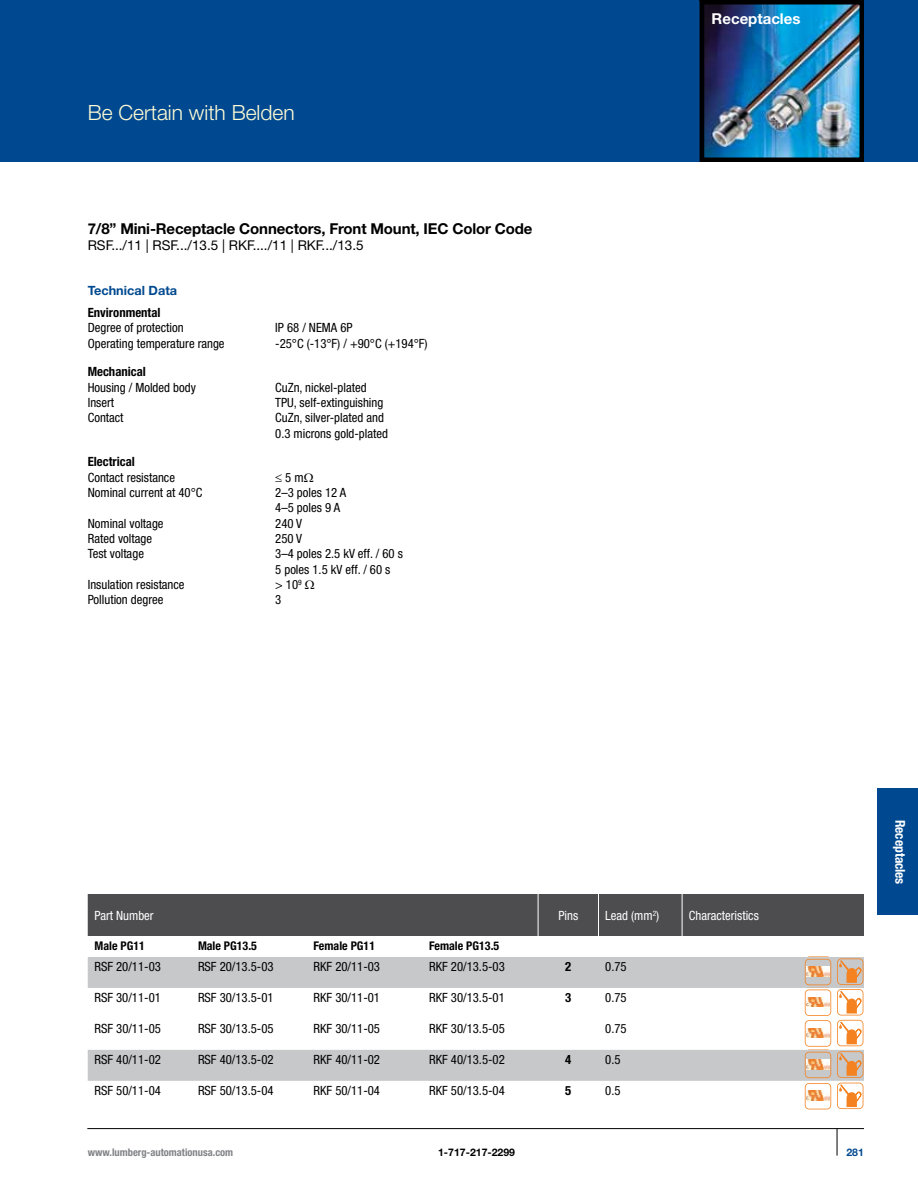
<style>
.page{position:relative;width:918px;height:1188px;background:#fff}
.page>*{position:absolute;margin:0;border:0;box-sizing:border-box;transform-origin:0 0}
.t1{font:300 21px "Helvetica Neue";color:#fffcd5}
.t2{font:700 15px "Helvetica Neue";letter-spacing:-.01em;color:#000}
.t3{font:700 15px "Helvetica Neue";color:#fff}
.t4{font:13.5px "Helvetica Neue";color:#000}
.t5{font:700 condensed 13.5px "Helvetica Neue LT";color:#fff}
.t6{font:condensed 12.75px/15.3px "Helvetica Neue LT";color:#000}
.t7{font:condensed 12.75px "Helvetica Neue LT";color:#fff}
.t8{font:700 condensed 12.75px "Helvetica Neue LT";color:#000}
.t9{font:700 12.75px "Helvetica Neue";color:#004990}
.t10{font:700 condensed 12px "Helvetica Neue LT";color:#000}
.t11{font:700 condensed 10.5px "Helvetica Neue LT";color:#808285}
.t12{font:700 10.5px "Helvetica Neue";color:#000}
.t13{font:700 10.5px "Helvetica Neue";color:#004990}
</style>
<div class="page">
<div style="left:0;top:0;width:918px;height:162px;background:#004990"></div>
<svg style="left:837px;top:1129px;width:1px;height:27px"></svg>
<hr style="left:87px;top:1128px;width:777px;height:1px;background:#000">
<img style="left:705px;top:5px;width:154px;height:152px">
<div style="left:700px;top:0;width:164px;height:162px;border:4px solid #000"></div>
<hr style="left:700px;top:0;width:164px;height:1px;background:#000">
<div style="left:88px;top:894px;width:776px;height:42px;background:#4d4d4f"></div>
<svg style="left:88px;top:957px;width:776px;height:124px"></svg>
<hr style="left:538px;top:894px;width:1px;height:42px;background:#fff">
<hr style="left:598px;top:894px;width:1px;height:42px;background:#fff">
<hr style="left:682px;top:894px;width:1px;height:42px;background:#fff">
<svg style="left:837px;top:958px;width:26px;height:151px"></svg>
<svg style="left:805px;top:959px;width:26px;height:150px"></svg>
<div style="left:878px;top:789px;width:40px;height:126px;background:#004990"></div>
<h1 class="t1" style="left:88px;top:100px;width:208px">Be Certain with Belden</h1>
<p class="t2" style="left:88px;top:219px;width:446px">7/8” Mini-Receptacle Connectors, Front Mount, IEC Color Code</p>
<p class="t4" style="left:88px;top:237px;width:277px">RSF.../11 | RSF.../13.5 | RKF..../11 | RKF.../13.5</p>
<p class="t9" style="left:88px;top:283px;width:91px">Technical Data</p>
<p class="t8" style="left:88px;top:305px;width:74px">Environmental</p>
<p class="t6" style="left:88px;top:320px;width:98px">Degree of protection</p>
<p class="t6" style="left:275px;top:320px;width:79px">IP 68 / NEMA 6P</p>
<p class="t6" style="left:88px;top:335px;width:138px">Operating temperature range</p>
<p class="t6" style="left:275px;top:335px;width:154px">-25°C (-13°F) / +90°C (+194°F)</p>
<p class="t8" style="left:88px;top:364px;width:60px">Mechanical</p>
<p class="t6" style="left:88px;top:379px;width:110px">Housing / Molded body</p>
<p class="t6" style="left:275px;top:379px;width:93px">CuZn, nickel-plated</p>
<p class="t6" style="left:88px;top:395px;width:28px">Insert</p>
<p class="t6" style="left:275px;top:395px;width:110px">TPU, self-extinguishing</p>
<p class="t6" style="left:88px;top:410px;width:37px">Contact</p>
<p class="t6" style="left:275px;top:410px;width:114px">CuZn, silver-plated and<br>0.3 microns gold-plated</p>
<p class="t8" style="left:88px;top:454px;width:49px">Electrical</p>
<p class="t6" style="left:88px;top:469px;width:89px">Contact resistance</p>
<p class="t6" style="left:275px;top:469px;width:30px">≤ 5 m</p>
<p class="t6" style="left:88px;top:485px;width:116px">Nominal current at 40°C</p>
<p class="t6" style="left:275px;top:485px;width:72px">2–3 poles 12 A<br>4–5 poles 9 A</p>
<p class="t6" style="left:88px;top:515px;width:77px">Nominal voltage</p>
<p class="t6" style="left:275px;top:515px;width:28px">240 V</p>
<p class="t6" style="left:88px;top:531px;width:66px">Rated voltage</p>
<p class="t6" style="left:275px;top:531px;width:28px">250 V</p>
<p class="t6" style="left:88px;top:546px;width:58px">Test voltage</p>
<p class="t6" style="left:275px;top:546px;width:129px">3–4 poles 2.5 kV eff. / 60 s<br>5 poles 1.5 kV eff. / 60 s</p>
<p class="t6" style="left:88px;top:577px;width:98px">Insulation resistance</p>
<p class="t6" style="left:275px;top:577px;width:28px">&gt; 10<sup>9</sup></p>
<p class="t6" style="left:88px;top:592px;width:77px">Pollution degree</p>
<p class="t6" style="left:275px;top:592px;width:8px">3</p>
<p class="t3" style="left:712px;top:10px;width:90px">Receptacles</p>
<p class="t7" style="left:94px;top:908px;width:61px">Part Number</p>
<p class="t7" style="left:558px;top:908px;width:21px">Pins</p>
<p class="t7" style="left:605px;top:908px;width:56px">Lead (mm<sup>2</sup>)</p>
<p class="t7" style="left:689px;top:908px;width:72px">Characteristics</p>
<p class="t10" style="left:94px;top:938px;width:52px">Male PG11</p>
<p class="t10" style="left:198px;top:938px;width:61px">Male PG13.5</p>
<p class="t10" style="left:314px;top:938px;width:63px">Female PG11</p>
<p class="t10" style="left:429px;top:938px;width:72px">Female PG13.5</p>
<p class="t6" style="left:94px;top:959px;width:68px">RSF 20/11-03</p>
<p class="t6" style="left:198px;top:959px;width:77px">RSF 20/13.5-03</p>
<p class="t6" style="left:314px;top:959px;width:68px">RKF 20/11-03</p>
<p class="t6" style="left:429px;top:959px;width:77px">RKF 20/13.5-03</p>
<p class="t8" style="left:565px;top:959px;width:8px">2</p>
<p class="t6" style="left:605px;top:959px;width:23px">0.75</p>
<p class="t6" style="left:95px;top:990px;width:68px">RSF 30/11-01</p>
<p class="t6" style="left:198px;top:990px;width:77px">RSF 30/13.5-01</p>
<p class="t6" style="left:314px;top:990px;width:68px">RKF 30/11-01</p>
<p class="t6" style="left:429px;top:990px;width:77px">RKF 30/13.5-01</p>
<p class="t8" style="left:565px;top:990px;width:8px">3</p>
<p class="t6" style="left:605px;top:990px;width:23px">0.75</p>
<p class="t6" style="left:95px;top:1021px;width:68px">RSF 30/11-05</p>
<p class="t6" style="left:198px;top:1021px;width:77px">RSF 30/13.5-05</p>
<p class="t6" style="left:314px;top:1021px;width:68px">RKF 30/11-05</p>
<p class="t6" style="left:429px;top:1021px;width:77px">RKF 30/13.5-05</p>
<p class="t6" style="left:605px;top:1021px;width:23px">0.75</p>
<p class="t6" style="left:95px;top:1052px;width:68px">RSF 40/11-02</p>
<p class="t6" style="left:198px;top:1052px;width:77px">RSF 40/13.5-02</p>
<p class="t6" style="left:314px;top:1052px;width:68px">RKF 40/11-02</p>
<p class="t6" style="left:429px;top:1052px;width:77px">RKF 40/13.5-02</p>
<p class="t8" style="left:565px;top:1052px;width:8px">4</p>
<p class="t6" style="left:605px;top:1052px;width:17px">0.5</p>
<p class="t6" style="left:95px;top:1083px;width:68px">RSF 50/11-04</p>
<p class="t6" style="left:198px;top:1083px;width:77px">RSF 50/13.5-04</p>
<p class="t6" style="left:314px;top:1083px;width:68px">RKF 50/11-04</p>
<p class="t6" style="left:429px;top:1083px;width:77px">RKF 50/13.5-04</p>
<p class="t8" style="left:565px;top:1083px;width:8px">5</p>
<p class="t6" style="left:605px;top:1083px;width:17px">0.5</p>
<p class="t11" style="left:88px;top:1146px;width:147px">www.lumberg-automationusa.com</p>
<p class="t12" style="left:438px;top:1145px;width:79px">1-717-217-2299</p>
<p class="t13" style="left:846px;top:1145px;width:19px">281</p>
<p class="t5" style="left:908px;top:820px;width:66px;rotate:90deg">Receptacles</p>
</div>
